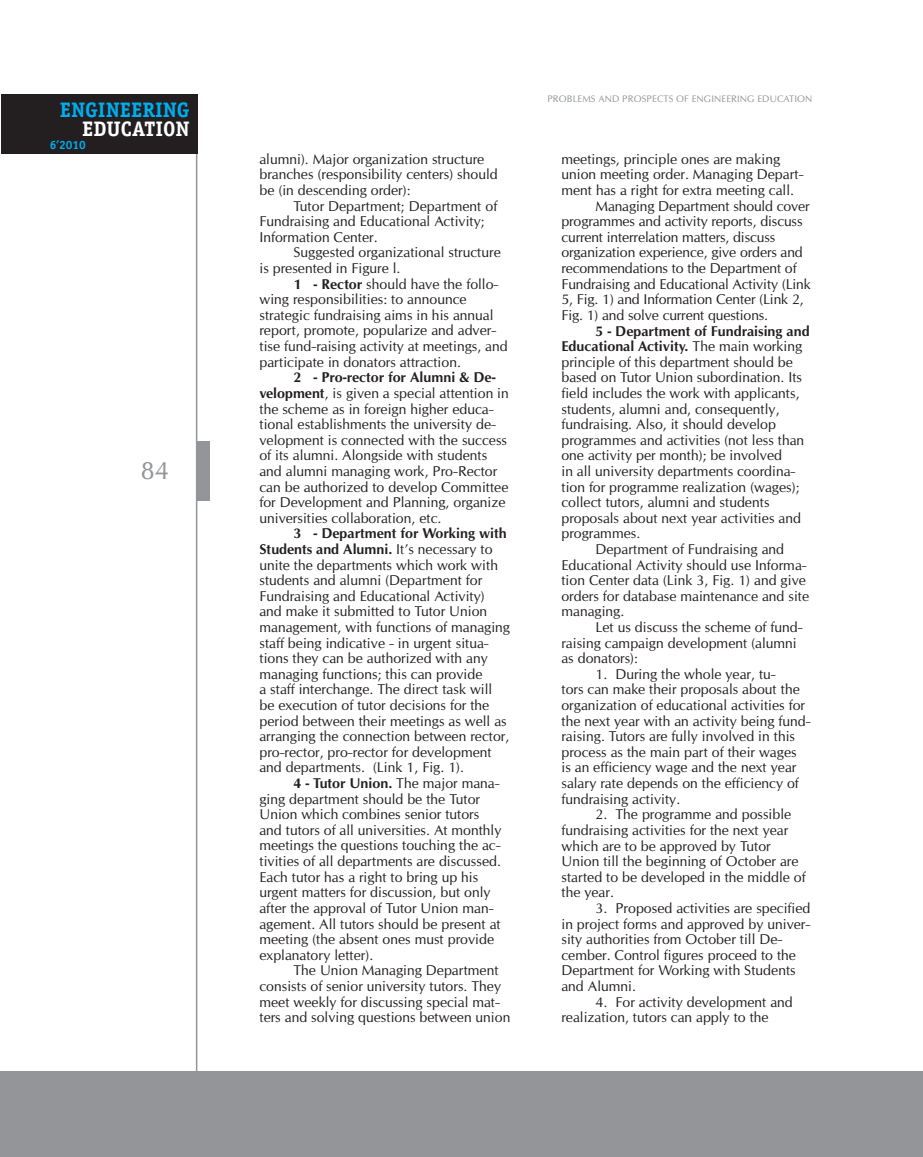
<style>
.page{position:relative;width:923px;height:1157px;background:#fff}
.page>*{position:absolute;margin:0;border:0;box-sizing:border-box;transform-origin:0 0}
.t1{font:24px "Opium New";color:#939598}
.t2{font:700 21px "Officina Serif C";color:#00aeef}
.t3{font:700 21px "Officina Serif C";color:#fff}
.t4{font:13.5px/15.6px "Opium New";color:#231f20}
.t5{font:700 13.5px "Opium New";color:#231f20}
.t6{font:700 12px "Officina Sans C";color:#00aeef}
.t7{font:9px "Opium New";letter-spacing:.01em;color:#939598}
.s1{font-weight:700}
.s2{font-weight:400}
</style>
<div class="page">
<hr style="left:196px;top:95px;width:1px;height:1036px;background:#939598">
<div style="left:0;top:1071px;width:897px;height:86px;background:#939598"></div>
<div style="left:1px;top:95px;width:196px;height:59px;background:#231f20"></div>
<div style="left:197px;top:441px;width:13px;height:59px;background:#939598"></div>
<div style="left:897px;top:1071px;width:26px;height:86px;background:#939598"></div>
<h2 class="t2" style="left:60px;top:98px;width:131px">ENGINEERING</h2>
<h2 class="t3" style="left:82px;top:117px;width:109px">EDUCATION</h2>
<p class="t6" style="left:50px;top:138px;width:38px">6’2010</p>
<h1 class="t1" style="left:141px;top:455px;width:30px">84</h1>
<p class="t4" style="left:259px;top:151px;width:240px">alumni). Major organization structure branches (responsibility centers) should be (in descending order):</p>
<p class="t4" style="left:259px;top:198px;width:240px;text-indent:34px">Tutor Department; Department of<br>Fundraising and Educational Activity;<br>I nformation Center.</p>
<p class="t4" style="left:259px;top:245px;width:243px;text-indent:34px">Suggested organizational structure is presented in Figure l.</p>
<p class="t4" style="left:259px;top:276px;width:250px;text-indent:34px"><span class="s1">1 - Rector</span> should have the follo&shy;wing responsibilities: to announce strategic fundraising aims in his annual report, promote, popularize and adver&shy;tise fund-raising activity at meetings, and participate in donators attraction.</p>
<p class="t4" style="left:259px;top:369px;width:251px;text-indent:34px"><span class="s1">2 - Pro-rector for Alumni &amp; De&shy;velopment</span>, is given a special attention in the scheme as in foreign higher educa&shy;tional establishments the university de&shy;velopment is connected with the success of its alumni. Alongside with students and alumni managing work, Pro-Rector can be authorized to develop Committee for Development and Planning, organize universities collaboration, etc.</p>
<p class="t4" style="left:259px;top:525px;width:252px;text-indent:34px"><span class="s1">3 - Department for Working with Students and Alumni.</span> I t’s necessary to unite the departments which work with students and alumni (Department for Fundraising and Educational Activity) and make it submitted to Tutor U nion management, with functions of managing staff being indicative - in urgent situa&shy;tions they can be authorized with any managing functions; this can provide<br>a staff interchange. The direct task will be execution of tutor decisions for the period between their meetings as well as arranging the connection between rector, pro-rector, pro-rector for development and departments. (Link 1, Fig. 1).</p>
<p class="t4" style="left:259px;top:775px;width:243px;text-indent:34px"><span class="s1">4 - Tutor U nion.</span> The major mana&shy;ging department should be the Tutor<br>U nion which combines senior tutors and tutors of all universities. At monthly meetings the questions touching the ac&shy;tivities of all departments are discussed.<br>Each tutor has a right to bring up his urgent matters for discussion, but only after the approval of Tutor U nion man&shy;agement. All tutors should be present at meeting (the absent ones must provide explanatory letter).</p>
<p class="t4" style="left:259px;top:962px;width:252px;text-indent:34px">The U nion Managing Department consists of senior university tutors. They meet weekly for discussing special mat&shy;ters and solving questions between union</p>
<p class="t7" style="left:547px;top:93px;width:266px">Prob lems and Prospects of Engineering Education</p>
<p class="t4" style="left:561px;top:151px;width:220px">meetings, principle ones are making</p>
<p class="t4" style="left:561px;top:167px;width:244px">union meeting order. Managing Depart-</p>
<p class="t4" style="left:561px;top:182px;width:234px">ment has a right for extra meeting call.</p>
<p class="t4" style="left:595px;top:198px;width:216px">Managing Department should cover</p>
<p class="t4" style="left:561px;top:213px;width:243px">programmes and activity reports, discuss</p>
<p class="t4" style="left:561px;top:229px;width:215px">current interrelation matters, discuss</p>
<p class="t4" style="left:561px;top:245px;width:243px">organization experience, give orders and</p>
<p class="t4" style="left:561px;top:260px;width:237px">recommendations to the Department of</p>
<p class="t4" style="left:561px;top:276px;width:251px">Fundraising and Educational Activity (Link</p>
<p class="t4" style="left:561px;top:291px;width:244px">5, Fig. 1) and I nformation Center (Link 2,</p>
<p class="t4" style="left:561px;top:307px;width:208px">Fig. 1) and solve current questions.</p>
<p class="t5" style="left:595px;top:322px;width:216px">5 - Department of Fundraising and</p>
<p class="t5" style="left:561px;top:338px;width:242px">Educational Activity. <span class="s2">The main working</span></p>
<p class="t4" style="left:561px;top:354px;width:233px">principle of this department should be</p>
<p class="t4" style="left:561px;top:369px;width:242px">based on Tutor U nion subordination. Its</p>
<p class="t4" style="left:561px;top:385px;width:240px">field includes the work with applicants,</p>
<p class="t4" style="left:561px;top:401px;width:220px">students, alumni and, consequently,</p>
<p class="t4" style="left:561px;top:416px;width:216px">fundraising. Also, it should develop</p>
<p class="t4" style="left:561px;top:432px;width:244px">programmes and activities (not less than</p>
<p class="t4" style="left:561px;top:447px;width:222px">one activity per month); be involved</p>
<p class="t4" style="left:561px;top:463px;width:235px">in all university departments coordina-</p>
<p class="t4" style="left:561px;top:479px;width:240px">tion for programme realization (wages);</p>
<p class="t4" style="left:561px;top:494px;width:210px">collect tutors, alumni and students</p>
<p class="t4" style="left:561px;top:510px;width:241px">proposals about next year activities and</p>
<p class="t4" style="left:561px;top:525px;width:80px">programmes.</p>
<p class="t4" style="left:595px;top:541px;width:190px">Department of Fundraising and</p>
<p class="t4" style="left:561px;top:557px;width:247px">Educational Activity should use I nforma-</p>
<p class="t4" style="left:561px;top:572px;width:246px">tion Center data (Link 3 , Fig. 1) and give</p>
<p class="t4" style="left:561px;top:588px;width:249px">orders for database maintenance and site</p>
<p class="t4" style="left:561px;top:603px;width:64px">managing.</p>
<p class="t4" style="left:595px;top:619px;width:209px">Let us discuss the scheme of fund-</p>
<p class="t4" style="left:561px;top:635px;width:237px">raising campaign development (alumni</p>
<p class="t4" style="left:561px;top:650px;width:78px">as donators):</p>
<p class="t4" style="left:561px;top:666px;width:251px;text-indent:34px">1. During the whole year, tu-<br>tors can make their proposals about the organization of educational activities for the next year with an activity being fund&shy;raising. Tutors are fully involved in this process as the main part of their wages<br>is an efficiency wage and the next year salary rate depends on the efficiency of fundraising activity.</p>
<p class="t4" style="left:561px;top:806px;width:246px;text-indent:34px">2. The programme and possible fundraising activities for the next year which are to be approved by Tutor<br>U nion till the beginning of October are started to be developed in the middle of the year.</p>
<p class="t4" style="left:561px;top:900px;width:251px;text-indent:34px">3 . Proposed activities are specified in project forms and approved by univer&shy;sity authorities from October till De&shy;cember. Control figures proceed to the Department for Working with Students and Alumni.</p>
<p class="t4" style="left:561px;top:993px;width:233px;text-indent:34px">4. For activity development and realization, tutors can apply to the</p>
</div>
